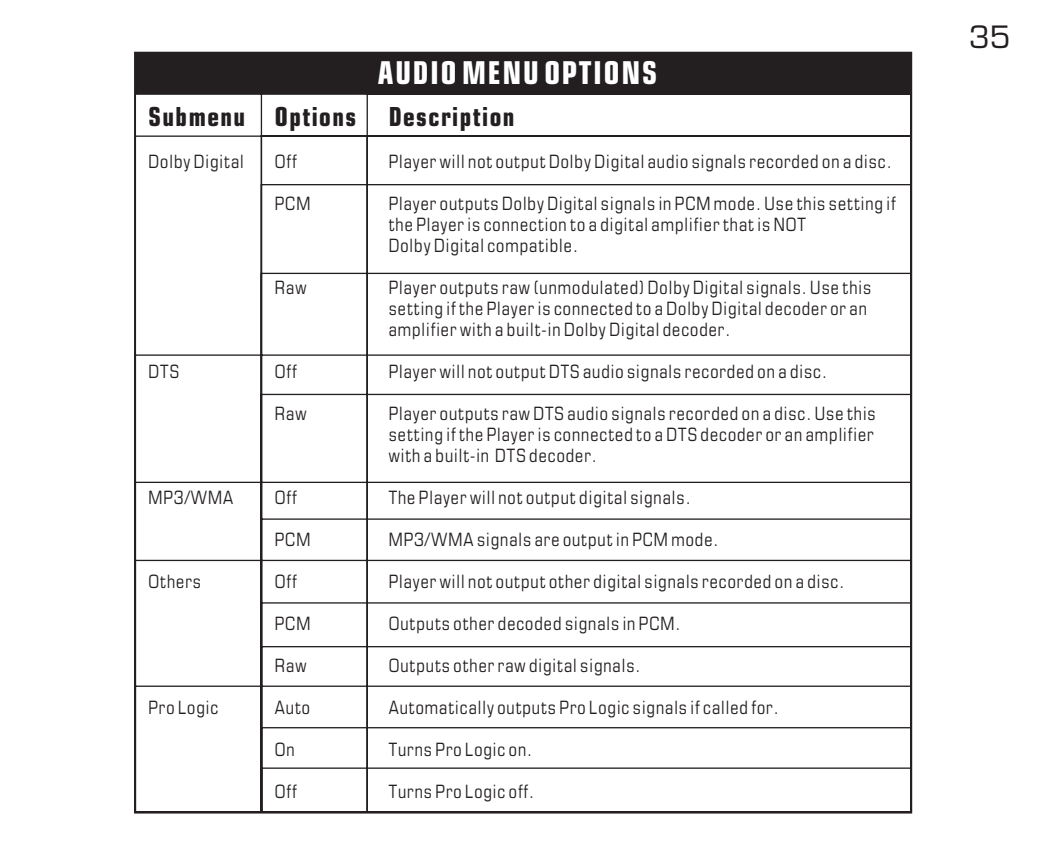
<style>
.page{position:relative;width:1058px;height:855px;background:#fff}
.page>*{position:absolute;margin:0;border:0;box-sizing:border-box;transform-origin:0 0}
.t1{font:700 condensed 31.5px "Eurostile";letter-spacing:.055em;color:#fff;scale:.96 1}
.t2{font:30px "Eurostile";color:#231f20}
.t3{font:700 condensed 26.25px "Eurostile";letter-spacing:.055em;color:#231f20;scale:.96 1}
.t4{font:condensed 18.25px/21px "Eurostile";letter-spacing:.055em;color:#231f20;scale:.96 1}
</style>
<div class="page">
<div style="left:135px;top:53px;width:775px;height:759px;background:#231f20"></div>
<div style="left:134px;top:93px;width:778px;height:721px;background:#fff"></div>
<h3 class="t3" style="left:148px;top:107px;width:102px">Submenu</h3>
<p class="t4" style="left:148px;top:153px;width:101px">Dolby Digital</p>
<p class="t4" style="left:148px;top:363px;width:33px">DTS</p>
<p class="t4" style="left:148px;top:489px;width:90px">MP3/WMA</p>
<p class="t4" style="left:148px;top:573px;width:56px">Others</p>
<p class="t4" style="left:148px;top:699px;width:74px">Pro Logic</p>
<h3 class="t3" style="left:275px;top:107px;width:86px">Options</h3>
<p class="t4" style="left:275px;top:153px;width:24px">Off</p>
<p class="t4" style="left:275px;top:195px;width:38px">PCM</p>
<p class="t4" style="left:275px;top:279px;width:34px">Raw</p>
<p class="t4" style="left:275px;top:363px;width:24px">Off</p>
<p class="t4" style="left:275px;top:405px;width:34px">Raw</p>
<p class="t4" style="left:275px;top:489px;width:24px">Off</p>
<p class="t4" style="left:275px;top:531px;width:38px">PCM</p>
<p class="t4" style="left:275px;top:573px;width:24px">Off</p>
<p class="t4" style="left:275px;top:615px;width:38px">PCM</p>
<p class="t4" style="left:275px;top:657px;width:34px">Raw</p>
<p class="t4" style="left:275px;top:699px;width:38px">Auto</p>
<p class="t4" style="left:275px;top:741px;width:22px">On</p>
<p class="t4" style="left:275px;top:783px;width:24px">Off</p>
<h1 class="t1" style="left:378px;top:61px;width:292px">AUDIO MENU OPTIONS</h1>
<h3 class="t3" style="left:389px;top:107px;width:132px">Description</h3>
<p class="t4" style="left:389px;top:153px;width:525px">Player will not output Dolby Digital audio signals recorded on a disc.</p>
<p class="t4" style="left:389px;top:195px;width:529px">Player outputs Dolby Digital signals in PCM mode. Use this setting if the Player is connection to a digital amplifier that is NOT<br>Dolby Digital compatible.</p>
<p class="t4" style="left:389px;top:279px;width:504px">Player outputs raw (unmodulated) Dolby Digital signals. Use this setting if the Player is connected to a Dolby Digital decoder or an amplifier with a built-in Dolby Digital decoder.</p>
<p class="t4" style="left:389px;top:363px;width:458px">Player will not output DTS audio signals recorded on a disc.</p>
<p class="t4" style="left:389px;top:405px;width:509px;text-align:justify">Player outputs raw DTS audio signals recorded on a disc. Use this setting if the Player is connected to a DTS decoder or an amplifier with a built-in DTS decoder.</p>
<p class="t4" style="left:389px;top:489px;width:316px">The Player will not output digital signals.</p>
<p class="t4" style="left:389px;top:531px;width:345px">MP3/WMA signals are output in PCM mode.</p>
<p class="t4" style="left:389px;top:573px;width:476px">Player will not output other digital signals recorded on a disc.</p>
<p class="t4" style="left:389px;top:615px;width:305px">Outputs other decoded signals in PCM.</p>
<p class="t4" style="left:389px;top:657px;width:264px">Outputs other raw digital signals.</p>
<p class="t4" style="left:389px;top:699px;width:407px">Automatically outputs Pro Logic signals if called for.</p>
<p class="t4" style="left:389px;top:741px;width:151px">Turns Pro Logic on.</p>
<p class="t4" style="left:389px;top:783px;width:153px">Turns Pro Logic off.</p>
<h2 class="t2" style="left:969px;top:25px;width:43px">35</h2>
</div>
